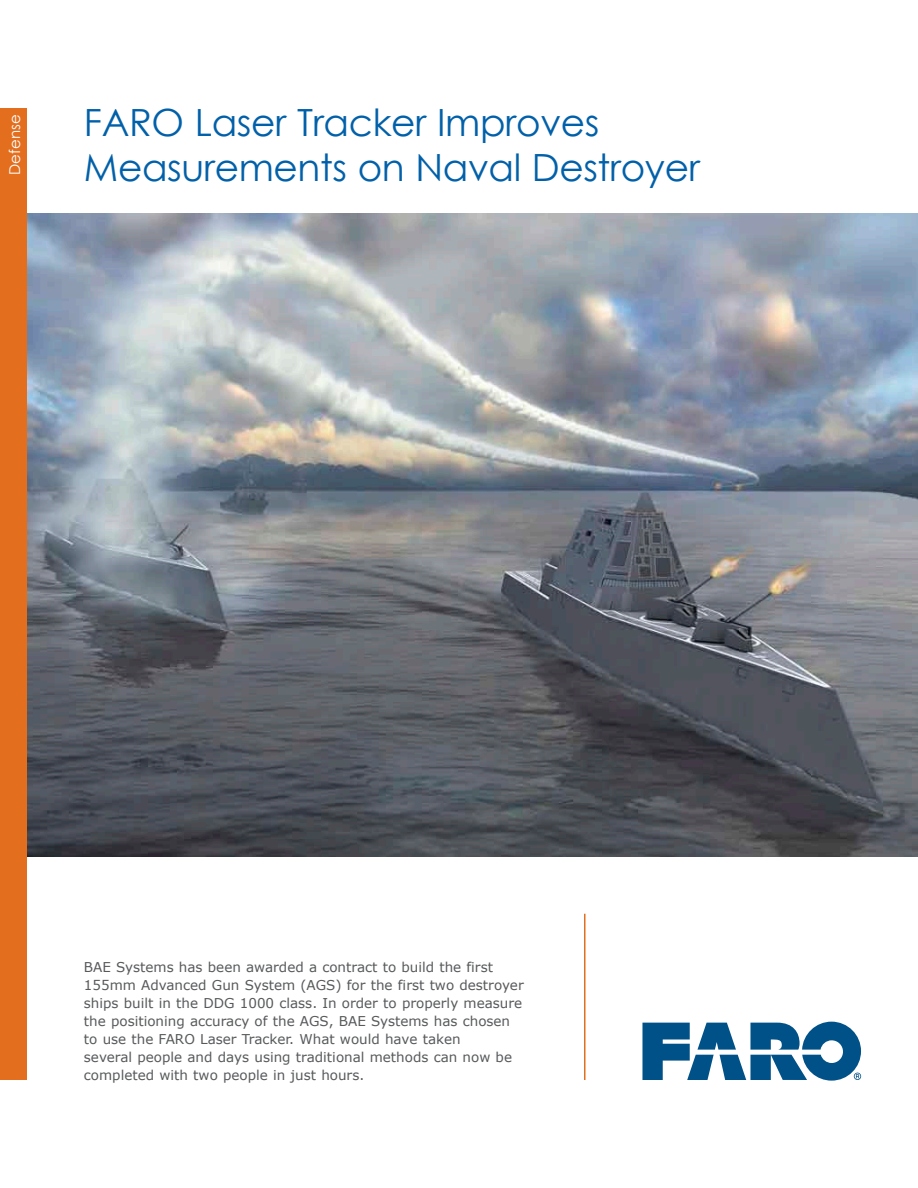
<style>
.page{position:relative;width:918px;height:1188px;background:#fff}
.page>*{position:absolute;margin:0;border:0;box-sizing:border-box;transform-origin:0 0}
.t1{font:37.5px/45px "Century Gothic";letter-spacing:-.01em;color:#0060a9}
.t2{font:15px "Century Gothic";color:#fff}
.t3{font:13.5px/18px "Verdana";color:#57595b}
</style>
<div class="page">
<img style="left:27px;top:214px;width:891px;height:643px">
<div style="left:0;top:108px;width:27px;height:972px;background:#e36e1e"></div>
<svg style="left:642px;top:1022px;width:219px;height:59px"></svg>
<hr style="left:584px;top:914px;width:2px;height:166px;background:#e36e1e">
<p class="t2" style="left:4px;top:175px;width:62px;rotate:-90deg">Defense</p>
<h1 class="t1" style="left:84px;top:100px;width:618px">FARO Laser Tracker Improves<br>Measurements on Naval Destroyer</h1>
<p class="t3" style="left:84px;top:958px;width:441px">BAE Systems has been awarded a contract to build the first 155mm Advanced Gun System (AGS) for the first two destroyer ships built in the DDG 1000 class. In order to properly measure the positioning accuracy of the AGS, BAE Systems has chosen to use the FARO Laser Tracker. What would have taken<br>several people and days using traditional methods can now be completed with two people in just hours.</p>
</div>
